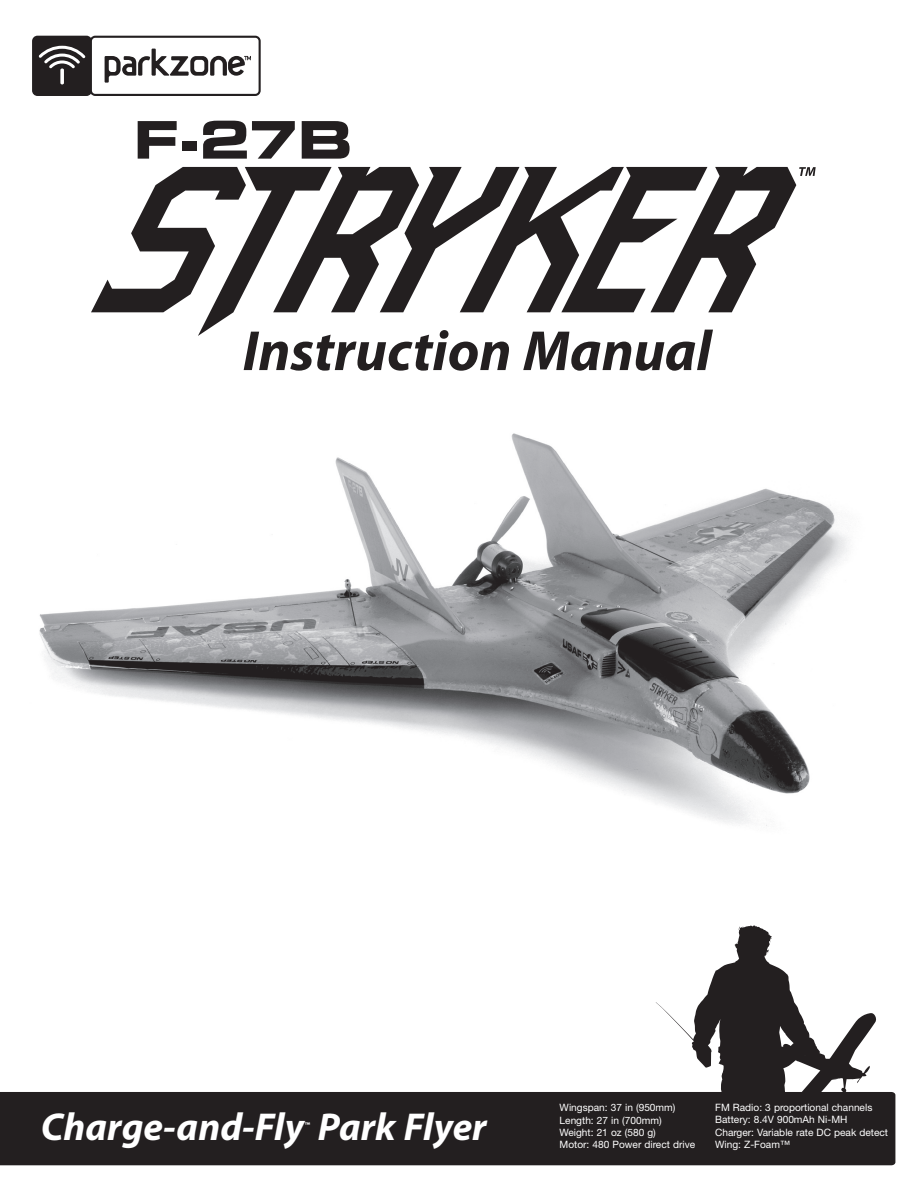
<style>
.page{position:relative;width:919px;height:1189px;background:#fff}
.page>*{position:absolute;margin:0;border:0;box-sizing:border-box;transform-origin:0 0}
.t1{font:italic 700 57px "Myriad Pro";color:#231f20}
.t2{font:italic 700 39px "Myriad Pro";color:#fff}
.t3{font:10.2px/12.1px "Helvetica Neue LT Std";color:#fff}
.t4{font:italic 700 8.25px "Myriad Pro";color:#fff}
</style>
<div class="page">
<svg style="left:655px;top:925px;width:221px;height:167px"></svg>
<div style="left:0;top:1092px;width:895px;height:73px;background:#231f20"></div>
<svg style="left:32px;top:36px;width:229px;height:60px"></svg>
<svg style="left:91px;top:167px;width:724px;height:169px"></svg>
<svg style="left:138px;top:121px;width:39px;height:38px"></svg>
<div style="left:182px;top:141px;width:14px;height:9px;background:#231f20"></div>
<svg style="left:203px;top:121px;width:92px;height:38px"></svg>
<svg style="left:302px;top:121px;width:47px;height:38px"></svg>
<img style="left:39px;top:433px;width:810px;height:393px">
<h1 class="t1" style="left:243px;top:319px;width:470px">Instruction Manual</h1>
<h2 class="t2" style="left:41px;top:1106px;width:447px">Charge-and-Fly Park Flyer</h2>
<p class="t4" style="left:304px;top:1120px;width:7px">™</p>
<p class="t3" style="left:559px;top:1101px;width:117px">Wingspan: 37 in (950mm)<br>Length: 27 in (700mm)<br>Weight: 21 oz (580 g)</p>
<p class="t3" style="left:559px;top:1138px;width:137px">Motor: 480 Power direct drive</p>
<p class="t3" style="left:715px;top:1101px;width:174px">FM Radio: 3 proportional channels<br>Battery: 8.4V 900mAh Ni-MH<br>Charger: Variable rate DC peak detect<br>Wing: Z-Foam™</p>
</div>
